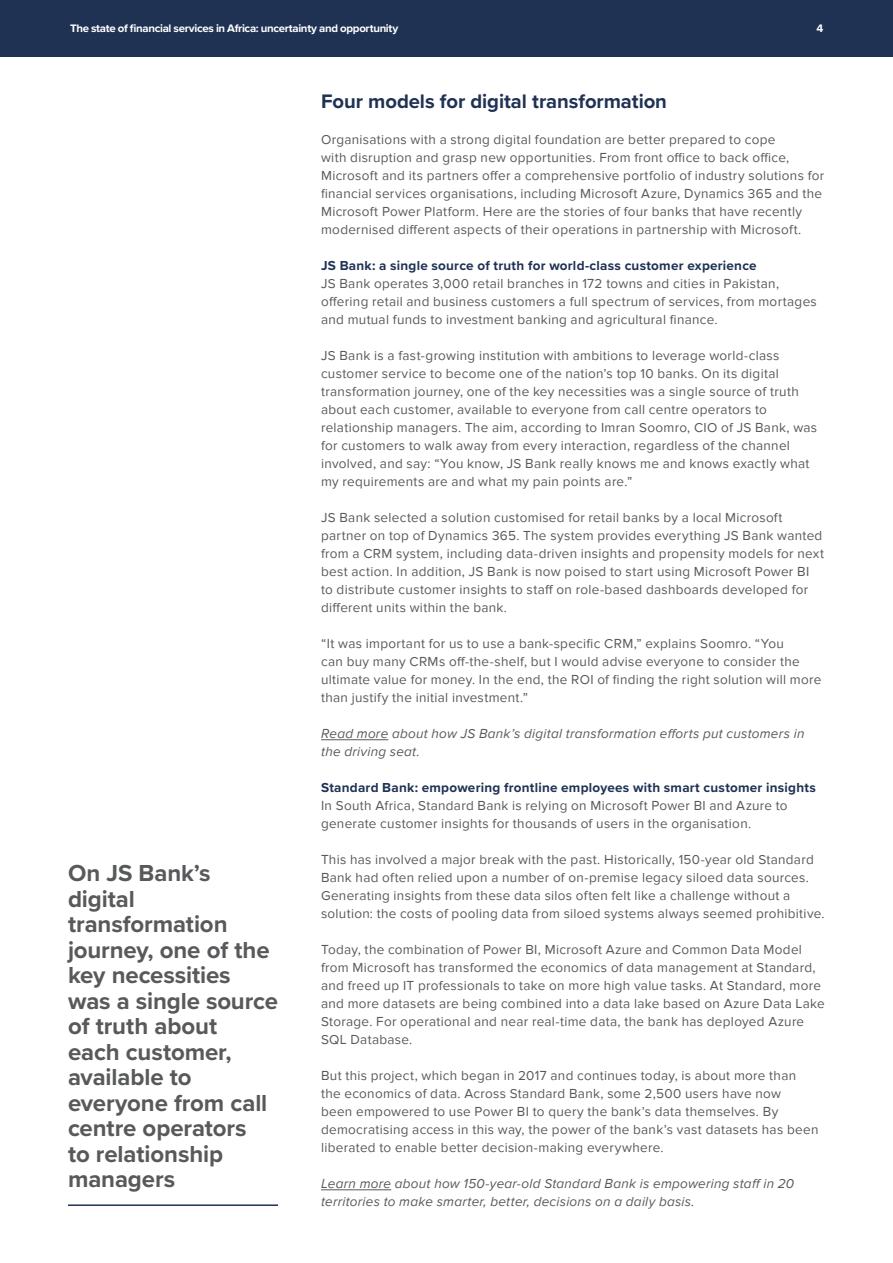
<style>
.page{position:relative;width:893px;height:1263px;background:#fff}
.page>*{position:absolute;margin:0;border:0;box-sizing:border-box;transform-origin:0 0}
.pullout{font:700 24px/25.5px "Proxima Nova";letter-spacing:-.005em;color:#58595b}
.Crosshead{font:700 20.25px "Proxima Nova";letter-spacing:-.005em;color:#203254}
.Body{font:13.5px/18px "Proxima Nova";letter-spacing:.02em;color:#58595b}
.Body-2{font:italic 13.5px/18px "Proxima Nova";letter-spacing:.02em;color:#58595b}
.Small_subhead{font:700 13.5px "Proxima Nova";letter-spacing:.02em;color:#203254}
.t1{font:700 11.25px "Proxima Nova";letter-spacing:-.025em;color:#fff}
</style>
<div class="page">
<div style="left:0;top:0;width:893px;height:56px;background:#203254"></div>
<hr style="left:321px;top:739px;width:67px;height:1px;background:#58595b">
<hr style="left:321px;top:1189px;width:70px;height:1px;background:#58595b">
<hr style="left:68px;top:1204px;width:210px;height:2px;background:#203254">
<p class="t1" style="left:70px;top:20px;width:330px">The state of financial services in Africa: uncertainty and opportunity</p>
<p class="t1" style="left:817px;top:20px;width:8px">4</p>
<p class="pullout" style="left:68px;top:860px;width:211px">On JS Bank’s digital transformation journey, one of the key necessities was a single source of truth about<br>each customer, available to everyone from call centre operators<br>to relationship managers</p>
<p class="Crosshead" style="left:321px;top:86px;width:347px">Four models for digital transformation</p>
<p class="Body" style="left:321px;top:131px;width:505px">Organisations with a strong digital foundation are better prepared to cope<br>with disruption and grasp new opportunities. From front office to back office, Microsoft and its partners offer a comprehensive portfolio of industry solutions for financial services organisations, including Microsoft Azure, Dynamics 365 and the Microsoft Power Platform. Here are the stories of four banks that have recently modernised different aspects of their operations in partnership with Microsoft.</p>
<p class="Small_subhead" style="left:321px;top:255px;width:437px">JS Bank: a single source of truth for world-class customer experience</p>
<p class="Body" style="left:321px;top:275px;width:497px">JS Bank operates 3,000 retail branches in 172 towns and cities in Pakistan, offering retail and business customers a full spectrum of services, from mortages and mutual funds to investment banking and agricultural finance.</p>
<p class="Body" style="left:321px;top:347px;width:498px">JS Bank is a fast-growing institution with ambitions to leverage world-class customer service to become one of the nation’s top 10 banks. On its digital transformation journey, one of the key necessities was a single source of truth about each customer, available to everyone from call centre operators to relationship managers. The aim, according to Imran Soomro, CIO of JS Bank, was for customers to walk away from every interaction, regardless of the channel involved, and say: “You know, JS Bank really knows me and knows exactly what my requirements are and what my pain points are.”</p>
<p class="Body" style="left:321px;top:509px;width:504px">JS Bank selected a solution customised for retail banks by a local Microsoft partner on top of Dynamics 365. The system provides everything JS Bank wanted from a CRM system, including data-driven insights and propensity models for next best action. In addition, JS Bank is now poised to start using Microsoft Power BI to distribute customer insights to staff on role-based dashboards developed for different units within the bank.</p>
<p class="Body" style="left:321px;top:635px;width:502px">“It was important for us to use a bank-specific CRM,” explains Soomro. “You<br>can buy many CRMs off-the-shelf, but I would advise everyone to consider the ultimate value for money. In the end, the ROI of finding the right solution will more than justify the initial investment.”</p>
<p class="Body-2" style="left:321px;top:725px;width:485px">Read more about how JS Bank’s digital transformation efforts put customers in the driving seat.</p>
<p class="Small_subhead" style="left:321px;top:777px;width:496px">Standard Bank: empowering frontline employees with smart customer insights</p>
<p class="Body" style="left:321px;top:797px;width:468px">In South Africa, Standard Bank is relying on Microsoft Power BI and Azure to generate customer insights for thousands of users in the organisation.</p>
<p class="Body" style="left:321px;top:851px;width:505px">This has involved a major break with the past. Historically, 150-year old Standard Bank had often relied upon a number of on-premise legacy siloed data sources.<br>Generating insights from these data silos often felt like a challenge without a solution: the costs of pooling data from siloed systems always seemed prohibitive.</p>
<p class="Body" style="left:321px;top:941px;width:505px">Today, the combination of Power BI, Microsoft Azure and Common Data Model from Microsoft has transformed the economics of data management at Standard, and freed up IT professionals to take on more high value tasks. At Standard, more and more datasets are being combined into a data lake based on Azure Data Lake Storage. For operational and near real-time data, the bank has deployed Azure SQL Database.</p>
<p class="Body" style="left:321px;top:1067px;width:499px">But this project, which began in 2017 and continues today, is about more than the economics of data. Across Standard Bank, some 2,500 users have now<br>been empowered to use Power BI to query the bank’s data themselves. By democratising access in this way, the power of the bank’s vast datasets has been liberated to enable better decision-making everywhere.</p>
<p class="Body-2" style="left:321px;top:1175px;width:475px">Learn more about how 150-year-old Standard Bank is empowering staff in 20 territories to make smarter, better, decisions on a daily basis.</p>
</div>
